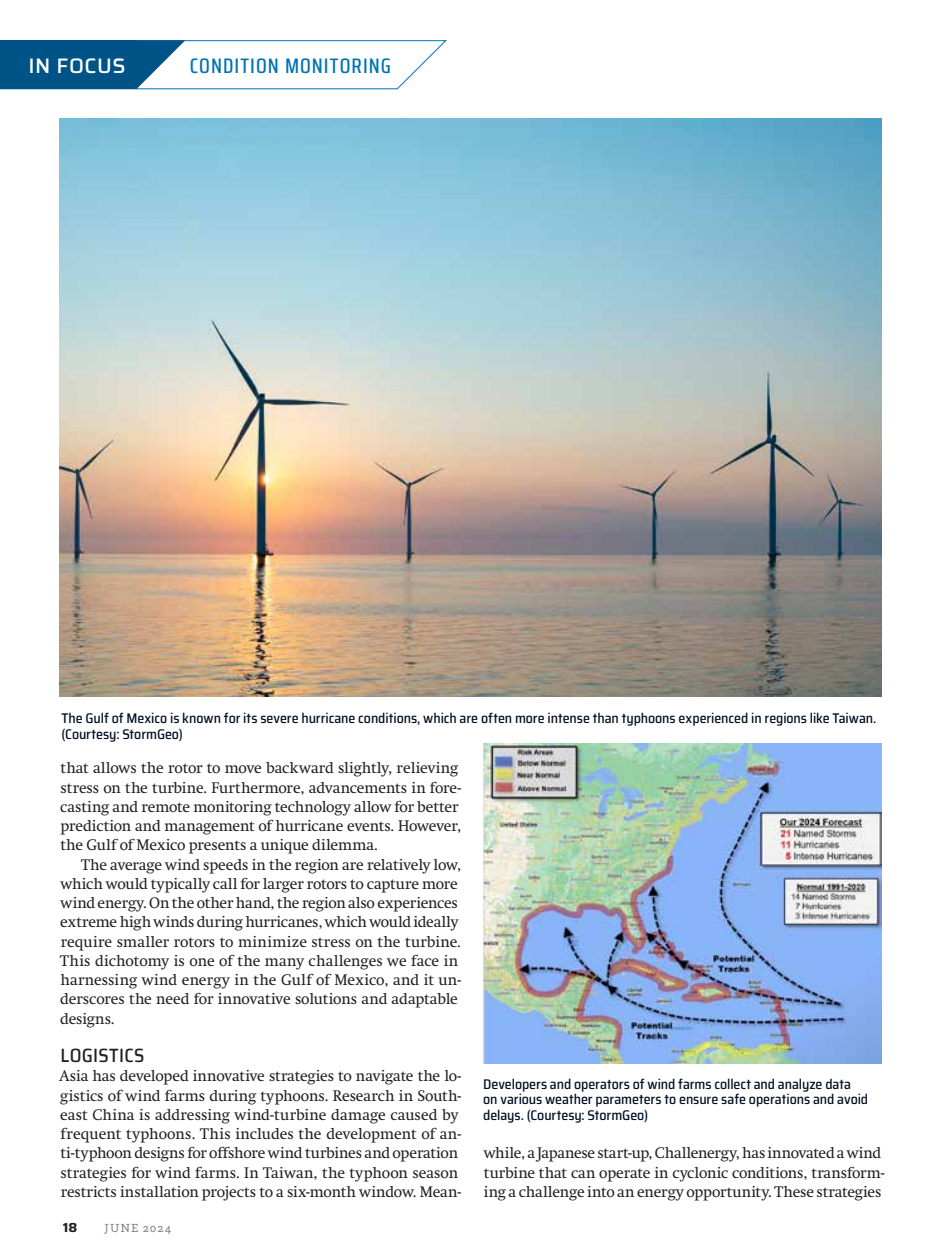
<style>
.page{position:relative;width:945px;height:1260px;background:#fff}
.page>*{position:absolute;margin:0;border:0;box-sizing:border-box;transform-origin:0 0}
.t1{font:500 21px "Saira Condensed";letter-spacing:.045em;color:#0073b3}
.t2{font:500 21px "Saira";letter-spacing:.025em;color:#fff}
.t3{font:500 semi-condensed 19.25px "Saira";letter-spacing:.02em;color:#231f20}
.t4{font:15.05px/19.2px "Swift";letter-spacing:-.005em;color:#231f20}
.t5{font:500 semi-condensed 14px/15.8px "Saira";letter-spacing:-.005em;color:#000f24}
.t6{font:700 13.12px "Saira";color:#231f20}
.t7{font:12.25px "Questa Slab";letter-spacing:.08em;color:#808285}
</style>
<div class="page">
<img style="left:483px;top:744px;width:399px;height:320px">
<img style="left:60px;top:119px;width:822px;height:577px">
<svg style="left:0;top:40px;width:447px;height:50px"></svg>
<h1 class="t2" style="left:29px;top:50px;width:98px">IN FOCUS</h1>
<h1 class="t1" style="left:190px;top:50px;width:203px">CONDITION MONITORING</h1>
<p class="t5" style="left:61px;top:710px;width:816px">The Gulf of Mexico is known for its severe hurricane conditions, which are often more intense than typhoons experienced in regions like Taiwan. (Courtesy: StormGeo)</p>
<p class="t4" style="left:60px;top:759px;width:403px">that allows the rotor to move backward slightly, relieving stress on the turbine. Furthermore, advancements in fore&shy;casting and remote monitoring technology allow for better prediction and management of hurricane events. However, the Gulf of Mexico presents a unique dilemma.</p>
<p class="t4" style="left:60px;top:855px;width:403px;text-indent:21px">The average wind speeds in the region are relatively low, which would typically call for larger rotors to capture more wind energy. On the other hand, the region also experiences extreme high winds during hurricanes, which would ideally require smaller rotors to minimize stress on the turbine.<br>This dichotomy is one of the many challenges we face in harnessing wind energy in the Gulf of Mexico, and it un&shy;derscores the need for innovative solutions and adaptable designs.</p>
<p class="t3" style="left:60px;top:1041px;width:86px">LOGISTICS</p>
<p class="t4" style="left:60px;top:1067px;width:403px">Asia has developed innovative strategies to navigate the lo&shy;gistics of wind farms during typhoons. Research in South&shy;east China is addressing wind-turbine damage caused by frequent typhoons. This includes the development of an&shy;ti-typhoon designs for offshore wind turbines and operation strategies for wind farms. In Taiwan, the typhoon season restricts installation projects to a six-month window. Mean-</p>
<p class="t6" style="left:63px;top:1218px;width:16px">18</p>
<p class="t7" style="left:105px;top:1220px;width:68px">JUNE 2024</p>
<p class="t5" style="left:483px;top:1076px;width:387px">Developers and operators of wind farms collect and analyze data on various weather parameters to ensure safe operations and avoid delays. (Courtesy: StormGeo)</p>
<p class="t4" style="left:484px;top:1144px;width:402px">while, a Japanese start-up, Challenergy, has innovated a wind turbine that can operate in cyclonic conditions, transform&shy;ing a challenge into an energy opportunity. These strategies</p>
</div>
